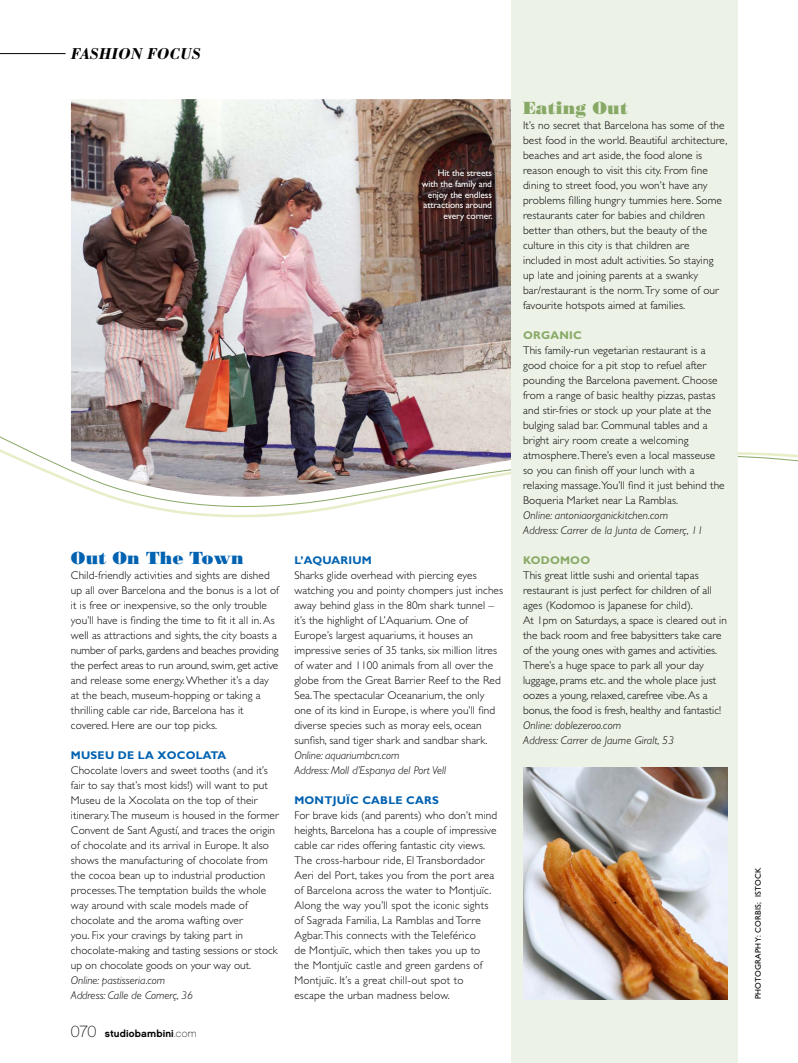
<style>
.page{position:relative;width:798px;height:1063px;background:#fff}
.page>*{position:absolute;margin:0;border:0;box-sizing:border-box;transform-origin:0 0}
.t1{font:17.5px "Bodoni Poster";letter-spacing:.01em;color:#0062b1}
.t2{font:17.5px "Bodoni Poster";letter-spacing:.01em;color:#88a965}
.t3{font:italic 700 16.25px "Bodoni";letter-spacing:-.01em;color:#000}
.t4{font:300 11.25px/15px "Gill Sans";letter-spacing:.01em;color:#000}
.t5{font:italic 300 11.25px/15px "Gill Sans";letter-spacing:.01em;color:#000}
.t6{font:700 11.25px "Gill Sans";letter-spacing:.02em;color:#0062b1}
.t7{font:700 11.25px "Gill Sans";letter-spacing:.02em;color:#88a965}
.t8{font:10px "Chalet New York Nineteen Sixty";letter-spacing:.01em;color:#000}
.t9{font:9.38px/10.6px "Gill Sans";letter-spacing:-.01em;color:#fff;text-align:right}
.t10{font:8.12px "Gill Sans";letter-spacing:.04em;color:#000}
.s1{font-family:"Chalet Paris Nineteen Sixty";font-size:16.25px}
.s2{font-family:"Chalet Paris Nineteen Sixty"}
</style>
<div class="page">
<img style="left:71px;top:99px;width:439px;height:270px">
<svg style="left:71px;top:369px;width:667px;height:203px"></svg>
<svg style="left:71px;top:515px;width:667px;height:9px"></svg>
<img style="left:0;top:387px;width:796px;height:128px">
<div style="left:510px;top:0;width:227px;height:1063px;background:#edf2e7"></div>
<hr style="left:0;top:53px;width:66px;height:1px;background:#000">
<img style="left:523px;top:768px;width:203px;height:231px">
<h2 class="t3" style="left:71px;top:44px;width:131px">FASHION FOCUS</h2>
<p class="t9" style="left:421px;top:168px;width:73px">Hit the streets with the family and enjoy the endless attractions around every corner.</p>
<h1 class="t1" style="left:71px;top:547px;width:174px">Out On The Town</h1>
<p class="t4" style="left:71px;top:568px;width:209px">Child-friendly activities and sights are dished up all over Barcelona and the bonus is a lot of it is free or inexpensive, so the only trouble you’ll have is finding the time to fit it all in. As well as attractions and sights, the city boasts a number of parks, gardens and beaches providing the perfect areas to run around, swim, get active and release some energy. Whether it’s a day at the beach, museum-hopping or taking a thrilling cable car ride, Barcelona has it covered. Here are our top picks.</p>
<p class="t6" style="left:71px;top:749px;width:157px">MUSEU DE LA XOCOLATA</p>
<p class="t4" style="left:71px;top:763px;width:209px">Chocolate lovers and sweet tooths (and it’s fair to say that’s most kids!) will want to put Museu de la Xocolata on the top of their itinerary. The museum is housed in the former Convent de Sant Agustí, and traces the origin of chocolate and its arrival in Europe. It also shows the manufacturing of chocolate from the cocoa bean up to industrial production processes. The temptation builds the whole way around with scale models made of chocolate and the aroma wafting over<br>you. Fix your cravings by taking part in chocolate-making and tasting sessions or stock up on chocolate goods on your way out.</p>
<p class="t5" style="left:71px;top:973px;width:123px">Online: pastisseria.com<br>Address: Calle de Comerç, 36</p>
<p class="t8" style="left:71px;top:1027px;width:127px"><span class="s1">070</span> studiobambini<span class="s2">.com</span></p>
<p class="t6" style="left:294px;top:554px;width:79px">L’AQUARIUM</p>
<p class="t4" style="left:294px;top:568px;width:210px">Sharks glide overhead with piercing eyes watching you and pointy chompers just inches away behind glass in the 80m shark tunnel – it’s the highlight of L’Aquarium. One of Europe’s largest aquariums, it houses an impressive series of 35 tanks, six million litres of water and 1100 animals from all over the globe from the Great Barrier Reef to the Red Sea. The spectacular Oceanarium, the only one of its kind in Europe, is where you’ll find diverse species such as moray eels, ocean sunfish, sand tiger shark and sandbar shark.</p>
<p class="t5" style="left:294px;top:748px;width:153px">Online: aquariumbcn.com<br>Address: Moll d’Espanya del Port Vell</p>
<p class="t6" style="left:294px;top:794px;width:146px">MONTJUÏC CABLE CARS</p>
<p class="t4" style="left:294px;top:808px;width:204px">For brave kids (and parents) who don’t mind heights, Barcelona has a couple of impressive cable car rides offering fantastic city views.<br>The cross-harbour ride, El Transbordador Aeri del Port, takes you from the port area of Barcelona across the water to Montjuïc.<br>Along the way you’ll spot the iconic sights of Sagrada Familia, La Ramblas and Torre Agbar. This connects with the Teleférico<br>de Montjuïc, which then takes you up to the Montjuïc castle and green gardens of Montjuïc. It’s a great chill-out spot to escape the urban madness below.</p>
<h1 class="t2" style="left:523px;top:97px;width:106px">Eating Out</h1>
<p class="t4" style="left:523px;top:118px;width:206px">It’s no secret that Barcelona has some of the best food in the world. Beautiful architecture, beaches and art aside, the food alone is reason enough to visit this city. From fine dining to street food, you won’t have any problems filling hungry tummies here. Some restaurants cater for babies and children better than others, but the beauty of the culture in this city is that children are included in most adult activities. So staying up late and joining parents at a swanky bar/restaurant is the norm. Try some of our favourite hotspots aimed at families.</p>
<p class="t7" style="left:523px;top:329px;width:60px">ORGANIC</p>
<p class="t4" style="left:523px;top:343px;width:203px">This family-run vegetarian restaurant is a good choice for a pit stop to refuel after pounding the Barcelona pavement. Choose from a range of basic healthy pizzas, pastas and stir-fries or stock up your plate at the bulging salad bar. Communal tables and a bright airy room create a welcoming atmosphere. There’s even a local masseuse so you can finish off your lunch with a relaxing massage. You’ll find it just behind the Boqueria Market near La Ramblas.</p>
<p class="t5" style="left:523px;top:508px;width:181px">Online: antoniaorganickitchen.com<br>Address: Carrer de la Junta de Comerç, 11</p>
<p class="t7" style="left:523px;top:554px;width:69px">KODOMOO</p>
<p class="t4" style="left:523px;top:568px;width:205px">This great little sushi and oriental tapas restaurant is just perfect for children of all ages (Kodomoo is Japanese for child).<br>At 1pm on Saturdays, a space is cleared out in the back room and free babysitters take care of the young ones with games and activities.<br>There’s a huge space to park all your day luggage, prams etc. and the whole place just oozes a young, relaxed, carefree vibe. As a bonus, the food is fresh, healthy and fantastic!</p>
<p class="t5" style="left:523px;top:718px;width:152px">Online: doblezeroo.com<br>Address: Carrer de Jaume Giralt, 53</p>
<p class="t10" style="left:753px;top:999px;width:133px;rotate:-90deg">PHOTOGRAPHY: CORBIS; ISTOCK</p>
</div>
